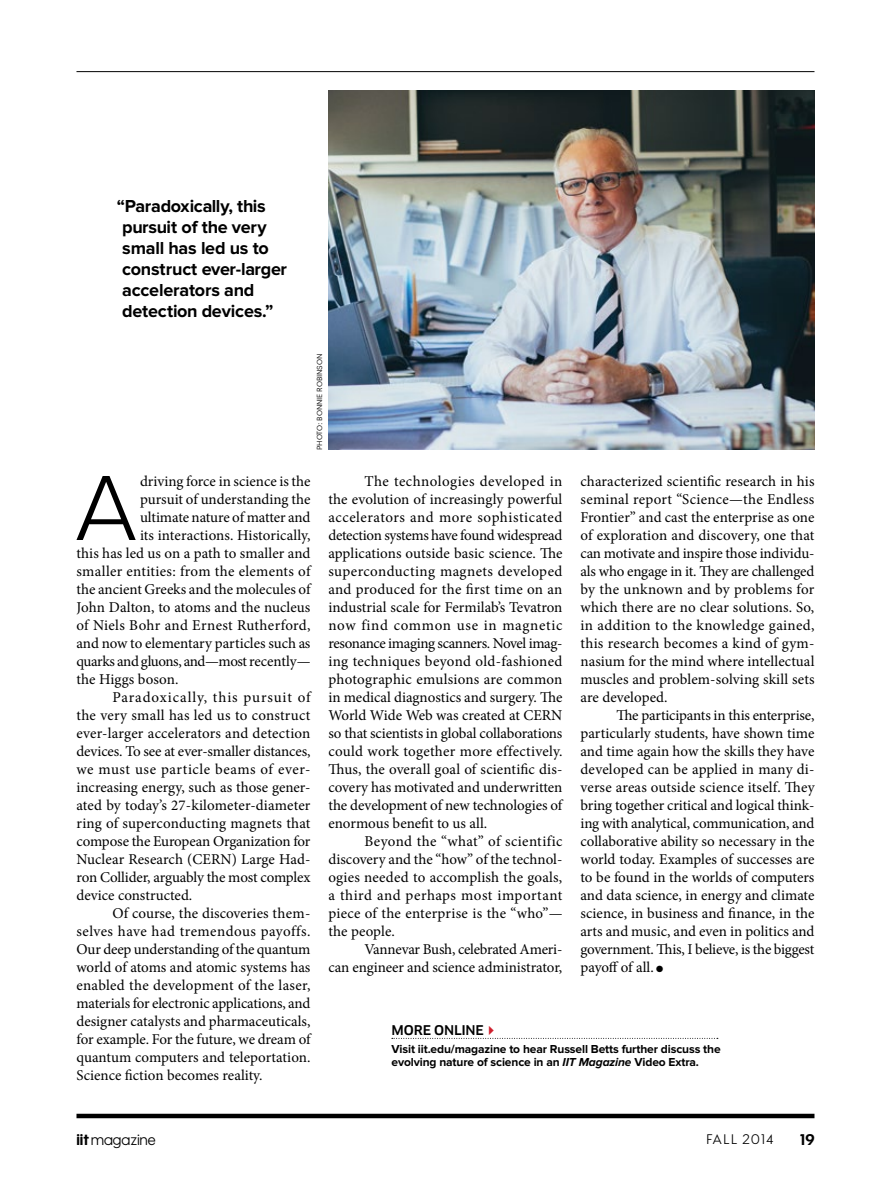
<style>
.page{position:relative;width:891px;height:1188px;background:#fff}
.page>*{position:absolute;margin:0;border:0;box-sizing:border-box;transform-origin:0 0}
.t1{font:300 96px "Proxima Nova";color:#000}
.t2{font:700 18px/21px "Proxima Nova";letter-spacing:-.01em;color:#000}
.t3{font:15px/18px "Minion Pro";color:#000;text-align:justify}
.t4{font:15px "Minion Pro";letter-spacing:-.025em;color:#000}
.t5{font:15px "Wes FY";letter-spacing:-.005em;color:#000}
.t6{font:700 15px "Wes FY";color:#000}
.t7{font:13.5px "Wes FY";letter-spacing:.105em;color:#000}
.t8{font:500 13.05px "Clan OT";letter-spacing:-.01em;color:#000}
.t9{font:700 12px/13.5px "Proxima Nova";letter-spacing:-.01em;color:#000}
.t10{font:7.5px "Neuzeit Office";letter-spacing:-.01em;color:#000}
.s1{color:#d0202e}
.s2{font-style:italic}
.s3{font-weight:700}
</style>
<div class="page">
<hr style="left:76px;top:71px;width:738px;height:1px;background:#000">
<hr style="left:76px;top:1114px;width:738px;height:4px;background:#000">
<img style="left:328px;top:90px;width:486px;height:360px">
<svg style="left:392px;top:1038px;width:326px;height:1px"></svg>
<p class="t2" style="left:117px;top:196px;width:172px">“Paradoxically, this pursuit of the very small has led us to construct ever-larger accelerators and detection devices.”</p>
<p class="t10" style="left:315px;top:450px;width:98px;rotate:-90deg">PHOTO: BONNIE ROBINSON</p>
<h1 class="t1" style="left:75px;top:464px;width:64px">A</h1>
<p class="t3" style="left:140px;top:472px;width:172px">driving force in science is the</p>
<p class="t3" style="left:140px;top:490px;width:172px">pursuit of understanding the</p>
<p class="t3" style="left:140px;top:508px;width:172px">ultimate nature of matter and</p>
<p class="t3" style="left:140px;top:526px;width:172px">its interactions. Historically,</p>
<p class="t3" style="left:76px;top:544px;width:236px">this has led us on a path to smaller and</p>
<p class="t3" style="left:76px;top:562px;width:237px">smaller entities: from the elements of</p>
<p class="t3" style="left:76px;top:580px;width:237px">the ancient Greeks and the molecules of</p>
<p class="t3" style="left:76px;top:598px;width:235px">John Dalton, to atoms and the nucleus</p>
<p class="t3" style="left:76px;top:616px;width:236px">of Niels Bohr and Ernest Rutherford,</p>
<p class="t3" style="left:76px;top:634px;width:235px">and now to elementary particles such as</p>
<p class="t4" style="left:76px;top:651px;width:236px">quarks and gluons, and—most recently—</p>
<p class="t3" style="left:76px;top:670px;width:103px">the Higgs boson.</p>
<p class="t3" style="left:112px;top:688px;width:201px">Paradoxically, this pursuit of</p>
<p class="t3" style="left:76px;top:706px;width:235px">the very small has led us to construct</p>
<p class="t3" style="left:76px;top:724px;width:235px">ever-larger accelerators and detection</p>
<p class="t3" style="left:76px;top:742px;width:236px">devices. To see at ever-smaller distances,</p>
<p class="t3" style="left:76px;top:760px;width:235px">we must use particle beams of ever-</p>
<p class="t3" style="left:76px;top:778px;width:235px">increasing energy, such as those gener-</p>
<p class="t3" style="left:76px;top:796px;width:236px">ated by today’s 27-kilometer-diameter</p>
<p class="t3" style="left:76px;top:814px;width:235px">ring of superconducting magnets that</p>
<p class="t3" style="left:76px;top:832px;width:236px">compose the European Organization for</p>
<p class="t3" style="left:76px;top:850px;width:235px">Nuclear Research (CERN) Large Had-</p>
<p class="t3" style="left:76px;top:868px;width:236px">ron Collider, arguably the most complex</p>
<p class="t3" style="left:76px;top:886px;width:117px">device constructed.</p>
<p class="t3" style="left:112px;top:904px;width:199px">Of course, the discoveries them-</p>
<p class="t3" style="left:76px;top:922px;width:235px">selves have had tremendous payoffs.</p>
<p class="t3" style="left:76px;top:940px;width:235px">Our deep understanding of the quantum</p>
<p class="t3" style="left:76px;top:958px;width:235px">world of atoms and atomic systems has</p>
<p class="t3" style="left:76px;top:976px;width:235px">enabled the development of the laser,</p>
<p class="t3" style="left:76px;top:994px;width:235px">materials for electronic applications, and</p>
<p class="t3" style="left:76px;top:1012px;width:235px">designer catalysts and pharmaceuticals,</p>
<p class="t3" style="left:76px;top:1030px;width:237px">for example. For the future, we dream of</p>
<p class="t3" style="left:76px;top:1048px;width:236px">quantum computers and teleportation.</p>
<p class="t3" style="left:76px;top:1066px;width:188px">Science fiction becomes reality.</p>
<p class="t3" style="left:328px;top:472px;width:237px;text-indent:36px">The technologies developed in the evolution of increasingly powerful accelerators and more sophisticated detection systems have found widespread applications outside basic science. The superconducting magnets developed and produced for the first time on an industrial scale for Fermilab’s Tevatron now find common use in magnetic resonance imaging scanners. Novel imag&shy;ing techniques beyond old-fashioned photographic emulsions are common in medical diagnostics and surgery. The World Wide Web was created at CERN so that scientists in global collaborations could work together more effectively.<br>Thus, the overall goal of scientific dis&shy;covery has motivated and underwritten the development of new technologies of enormous benefit to us all.</p>
<p class="t3" style="left:328px;top:832px;width:236px;text-indent:36px">Beyond the “what” of scientific discovery and the “how” of the technol&shy;ogies needed to accomplish the goals, a third and perhaps most important piece of the enterprise is the “who”— the people.</p>
<p class="t3" style="left:328px;top:940px;width:235px;text-align:right">Vannevar Bush, celebrated Ameri-<br>can engineer and science administrator,</p>
<p class="t3" style="left:580px;top:472px;width:236px">characterized scientific research in his seminal report “Science—the Endless Frontier” and cast the enterprise as one of exploration and discovery, one that can motivate and inspire those individu&shy;als who engage in it. They are challenged by the unknown and by problems for which there are no clear solutions. So, in addition to the knowledge gained, this research becomes a kind of gym&shy;nasium for the mind where intellectual muscles and problem-solving skill sets are developed.</p>
<p class="t3" style="left:580px;top:706px;width:236px;text-indent:36px">The participants in this enterprise, particularly students, have shown time and time again how the skills they have developed can be applied in many di&shy;verse areas outside science itself. They bring together critical and logical think&shy;ing with analytical, communication, and collaborative ability so necessary in the world today. Examples of successes are to be found in the worlds of computers and data science, in energy and climate science, in business and finance, in the arts and music, and even in politics and government. This, I believe, is the biggest payoff of all. ●</p>
<p class="t8" style="left:392px;top:1023px;width:108px">MORE ONLINE<span class="s1">✔</span></p>
<p class="t9" style="left:392px;top:1043px;width:331px">Visit iit.edu/magazine to hear Russell Betts further discuss the evolving nature of science in an <span class="s2">IIT Magazine</span> Video Extra.</p>
<p class="t5" style="left:76px;top:1130px;width:81px"><span class="s3">iit</span> magazine</p>
<p class="t7" style="left:706px;top:1131px;width:68px">FALL 2014</p>
<p class="t6" style="left:800px;top:1130px;width:16px">19</p>
</div>
